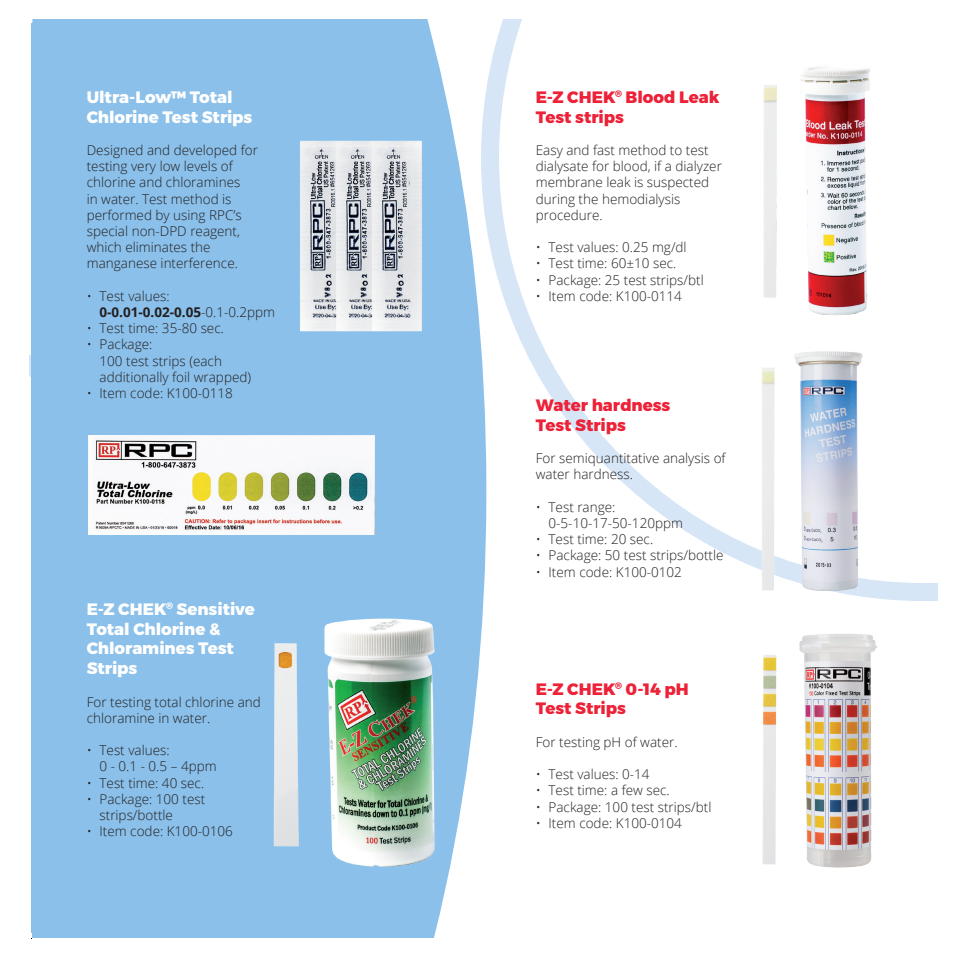
<style>
.page{position:relative;width:956px;height:956px;background:#fff}
.page>*{position:absolute;margin:0;border:0;box-sizing:border-box;transform-origin:0 0}
.t1{font:800 16.5px/19.8px "Montserrat";letter-spacing:-.005em;color:#fff}
.t2{font:800 16.5px/19.8px "Montserrat";color:#ed2137}
.t3{font:300 13.5px/16.2px "Open Sans";color:#231f20}
.s1{font-weight:700}
</style>
<div class="page">
<svg style="left:486px;top:19px;width:234px;height:532px"></svg>
<div style="left:31px;top:19px;width:455px;height:918px;background:#8ac0ea"></div>
<img style="left:89px;top:435px;width:285px;height:99px">
<img style="left:272px;top:114px;width:181px;height:242px">
<img style="left:763px;top:67px;width:107px;height:249px">
<img style="left:267px;top:601px;width:185px;height:268px">
<img style="left:720px;top:351px;width:143px;height:226px">
<img style="left:762px;top:577px;width:175px;height:291px">
<p class="t1" style="left:87px;top:87px;width:167px">Ultra-Low™ Total<br>Chlorine Test Strips</p>
<p class="t3" style="left:87px;top:142px;width:173px">Designed and developed for testing very low levels of chlorine and chloramines<br>in water. Test method is performed by using RPC’s special non-DPD reagent, which eliminates the manganese interference.</p>
<p class="t3" style="left:100px;top:287px;width:177px;text-indent:-13px">• Test values:<br><span class="s1">0-0.01-0.02-0.05</span>-0.1-0.2ppm</p>
<p class="t3" style="left:87px;top:320px;width:139px">• Test time: 35-80 sec.</p>
<p class="t3" style="left:100px;top:336px;width:153px;text-indent:-13px">• Package:<br>100 test strips (each additionally foil wrapped)</p>
<p class="t3" style="left:87px;top:385px;width:148px">• Item code: K100-0118</p>
<p class="t1" style="left:87px;top:599px;width:170px">E-Z CHEK<sup>®</sup> Sensitive<br>Total Chlorine &amp;<br>Chloramines Test<br>Strips</p>
<p class="t3" style="left:87px;top:693px;width:176px">For testing total chlorine and chloramine in water.</p>
<p class="t3" style="left:100px;top:742px;width:119px;text-indent:-13px">• Test values:<br>0 - 0.1 - 0.5 – 4ppm</p>
<p class="t3" style="left:87px;top:774px;width:119px">• Test time: 40 sec.</p>
<p class="t3" style="left:100px;top:790px;width:107px;text-indent:-13px">• Package: 100 test strips/bottle</p>
<p class="t3" style="left:87px;top:823px;width:148px">• Item code: K100-0106</p>
<p class="t2" style="left:536px;top:87px;width:185px">E-Z CHEK<sup>®</sup> Blood Leak<br>Test strips</p>
<p class="t3" style="left:536px;top:142px;width:188px">Easy and fast method to test dialysate for blood, if a dialyzer membrane leak is suspected during the hemodialysis procedure.</p>
<p class="t3" style="left:536px;top:239px;width:152px">• Test values: 0.25 mg/dl</p>
<p class="t3" style="left:536px;top:255px;width:142px">• Test time: 60±10 sec.</p>
<p class="t3" style="left:536px;top:271px;width:169px">• Package: 25 test strips/btl</p>
<p class="t3" style="left:536px;top:287px;width:148px">• Item code: K100-0114</p>
<p class="t2" style="left:536px;top:396px;width:136px">Water hardness<br>Test Strips</p>
<p class="t3" style="left:536px;top:450px;width:191px">For semiquantitative analysis of water hardness.</p>
<p class="t3" style="left:549px;top:498px;width:136px;text-indent:-13px">• Test range:<br>0-5-10-17-50-120ppm</p>
<p class="t3" style="left:536px;top:531px;width:119px">• Test time: 20 sec.</p>
<p class="t3" style="left:536px;top:547px;width:189px">• Package: 50 test strips/bottle</p>
<p class="t3" style="left:536px;top:563px;width:148px">• Item code: K100-0102</p>
<p class="t2" style="left:536px;top:679px;width:154px">E-Z CHEK<sup>®</sup> 0-14 pH<br>Test Strips</p>
<p class="t3" style="left:536px;top:733px;width:143px">For testing pH of water.</p>
<p class="t3" style="left:536px;top:766px;width:115px">• Test values: 0-14</p>
<p class="t3" style="left:536px;top:782px;width:135px">• Test time: a few sec.</p>
<p class="t3" style="left:536px;top:798px;width:177px">• Package: 100 test strips/btl</p>
<p class="t3" style="left:536px;top:814px;width:148px">• Item code: K100-0104</p>
</div>
